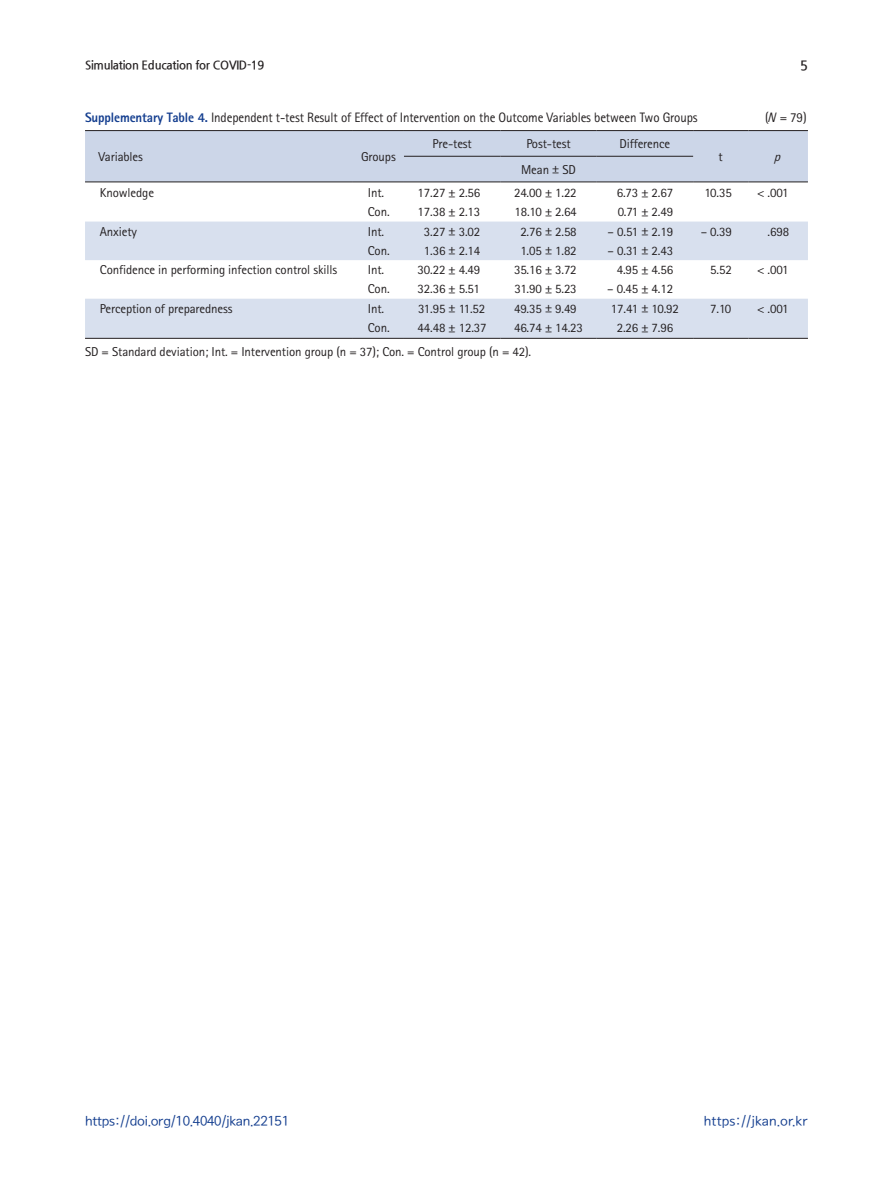
<style>
.page{position:relative;width:893px;height:1191px;background:#fff}
.page>*{position:absolute;margin:0;border:0;box-sizing:border-box;transform-origin:0 0}
.t1{font:13.65px "Rotis Sans Serif Std";letter-spacing:-.01em;color:#231f20;scale:.95 1}
.t2{font:13.5px "Seoul Namsan M";letter-spacing:-.025em;color:#143e8f}
.t3{font:13.5px "Seoul Namsan M";color:#143e8f}
.t4{font:700 13.5px "Nanum Gothic";color:#231f20;scale:.95 1}
.t5{font:12.9px "Rotis Sans Serif Std";letter-spacing:-.01em;color:#231f20}
.t6{font:italic 12.9px "Rotis Sans Serif Std";color:#231f20}
.t7{font:700 12px "Nanum Gothic";letter-spacing:-.02em;color:#231f20;scale:.95 1}
.s1{font-weight:800;color:#143e8f}
.s2{font-style:italic}
</style>
<div class="page">
<div style="left:85px;top:131px;width:723px;height:51px;background:#ccd6e8"></div>
<svg style="left:85px;top:221px;width:723px;height:117px;fill:#d8e0ee"></svg>
<hr style="left:404px;top:156px;width:96px;height:1px;background:#231f20">
<hr style="left:500px;top:156px;width:97px;height:1px;background:#231f20">
<hr style="left:597px;top:156px;width:96px;height:1px;background:#231f20">
<hr style="left:85px;top:130px;width:268px;height:1px;background:#231f20">
<hr style="left:353px;top:130px;width:51px;height:1px;background:#231f20">
<hr style="left:404px;top:130px;width:96px;height:1px;background:#231f20">
<hr style="left:500px;top:130px;width:97px;height:1px;background:#231f20">
<hr style="left:597px;top:130px;width:96px;height:1px;background:#231f20">
<hr style="left:693px;top:130px;width:55px;height:1px;background:#231f20">
<hr style="left:748px;top:130px;width:60px;height:1px;background:#231f20">
<hr style="left:85px;top:182px;width:268px;height:1px;background:#231f20">
<hr style="left:353px;top:182px;width:51px;height:1px;background:#231f20">
<hr style="left:404px;top:182px;width:96px;height:1px;background:#231f20">
<hr style="left:500px;top:182px;width:97px;height:1px;background:#231f20">
<hr style="left:597px;top:182px;width:96px;height:1px;background:#231f20">
<hr style="left:693px;top:182px;width:55px;height:1px;background:#231f20">
<hr style="left:748px;top:182px;width:60px;height:1px;background:#231f20">
<hr style="left:85px;top:338px;width:268px;height:1px;background:#231f20">
<hr style="left:353px;top:338px;width:51px;height:1px;background:#231f20">
<hr style="left:404px;top:338px;width:96px;height:1px;background:#231f20">
<hr style="left:500px;top:338px;width:97px;height:1px;background:#231f20">
<hr style="left:597px;top:338px;width:96px;height:1px;background:#231f20">
<hr style="left:693px;top:338px;width:55px;height:1px;background:#231f20">
<hr style="left:748px;top:338px;width:60px;height:1px;background:#231f20">
<p class="t7" style="left:85px;top:59px;width:190px">Simulation Education for COVID-19</p>
<p class="t4" style="left:800px;top:59px;width:10px">5</p>
<p class="t1" style="left:85px;top:109px;width:646px"><span class="s1">Supplementary Table 4.</span> Independent t-test Result of Effect of Intervention on the Outcome Variables between Two Groups</p>
<p class="t1" style="left:765px;top:109px;width:45px">(<span class="s2">N</span> = 79)</p>
<p class="t5" style="left:99px;top:149px;width:46px">Variables</p>
<p class="t5" style="left:361px;top:149px;width:36px">Groups</p>
<p class="t5" style="left:432px;top:136px;width:41px">Pre-test</p>
<p class="t5" style="left:526px;top:136px;width:46px">Post-test</p>
<p class="t5" style="left:620px;top:136px;width:52px">Difference</p>
<p class="t5" style="left:719px;top:149px;width:6px">t</p>
<p class="t6" style="left:774px;top:149px;width:12px">p</p>
<p class="t5" style="left:521px;top:162px;width:56px">Mean ± SD</p>
<p class="t5" style="left:100px;top:185px;width:56px">Knowledge</p>
<p class="t5" style="left:368px;top:185px;width:18px">Int.</p>
<p class="t5" style="left:418px;top:185px;width:64px">17.27 ± 2.56</p>
<p class="t5" style="left:514px;top:185px;width:64px">24.00 ± 1.22</p>
<p class="t5" style="left:617px;top:185px;width:58px">6.73 ± 2.67</p>
<p class="t5" style="left:704px;top:185px;width:29px">10.35</p>
<p class="t5" style="left:757px;top:185px;width:33px">&lt; .001</p>
<p class="t5" style="left:368px;top:204px;width:23px">Con.</p>
<p class="t5" style="left:418px;top:204px;width:64px">17.38 ± 2.13</p>
<p class="t5" style="left:514px;top:204px;width:64px">18.10 ± 2.64</p>
<p class="t5" style="left:618px;top:204px;width:57px">0.71 ± 2.49</p>
<p class="t5" style="left:100px;top:224px;width:39px">Anxiety</p>
<p class="t5" style="left:368px;top:224px;width:18px">Int.</p>
<p class="t5" style="left:424px;top:224px;width:58px">3.27 ± 3.02</p>
<p class="t5" style="left:520px;top:224px;width:58px">2.76 ± 2.58</p>
<p class="t5" style="left:608px;top:224px;width:67px">– 0.51 ± 2.19</p>
<p class="t5" style="left:701px;top:224px;width:33px">– 0.39</p>
<p class="t5" style="left:767px;top:224px;width:23px">.698</p>
<p class="t5" style="left:368px;top:243px;width:23px">Con.</p>
<p class="t5" style="left:424px;top:243px;width:58px">1.36 ± 2.14</p>
<p class="t5" style="left:520px;top:243px;width:58px">1.05 ± 1.82</p>
<p class="t5" style="left:608px;top:243px;width:67px">– 0.31 ± 2.43</p>
<p class="t5" style="left:100px;top:262px;width:239px">Confidence in performing infection control skills</p>
<p class="t5" style="left:368px;top:262px;width:18px">Int.</p>
<p class="t5" style="left:418px;top:262px;width:64px">30.22 ± 4.49</p>
<p class="t5" style="left:514px;top:262px;width:64px">35.16 ± 3.72</p>
<p class="t5" style="left:617px;top:262px;width:58px">4.95 ± 4.56</p>
<p class="t5" style="left:710px;top:262px;width:23px">5.52</p>
<p class="t5" style="left:757px;top:262px;width:33px">&lt; .001</p>
<p class="t5" style="left:368px;top:281px;width:23px">Con.</p>
<p class="t5" style="left:418px;top:281px;width:64px">32.36 ± 5.51</p>
<p class="t5" style="left:514px;top:281px;width:64px">31.90 ± 5.23</p>
<p class="t5" style="left:607px;top:281px;width:67px">– 0.45 ± 4.12</p>
<p class="t5" style="left:100px;top:301px;width:134px">Perception of preparedness</p>
<p class="t5" style="left:368px;top:301px;width:18px">Int.</p>
<p class="t5" style="left:418px;top:301px;width:69px">31.95 ± 11.52</p>
<p class="t5" style="left:514px;top:301px;width:64px">49.35 ± 9.49</p>
<p class="t5" style="left:611px;top:301px;width:70px">17.41 ± 10.92</p>
<p class="t5" style="left:710px;top:301px;width:23px">7.10</p>
<p class="t5" style="left:757px;top:301px;width:33px">&lt; .001</p>
<p class="t5" style="left:368px;top:320px;width:23px">Con.</p>
<p class="t5" style="left:418px;top:320px;width:71px">44.48 ± 12.37</p>
<p class="t5" style="left:514px;top:320px;width:71px">46.74 ± 14.23</p>
<p class="t5" style="left:617px;top:320px;width:58px">2.26 ± 7.96</p>
<p class="t5" style="left:85px;top:343px;width:448px">SD = Standard deviation; Int. = Intervention group (n = 37); Con. = Control group (n = 42).</p>
<p class="t2" style="left:85px;top:1114px;width:206px">https://doi.org/10.4040/jkan.22151</p>
<p class="t3" style="left:704px;top:1114px;width:106px">https://jkan.or.kr</p>
</div>
